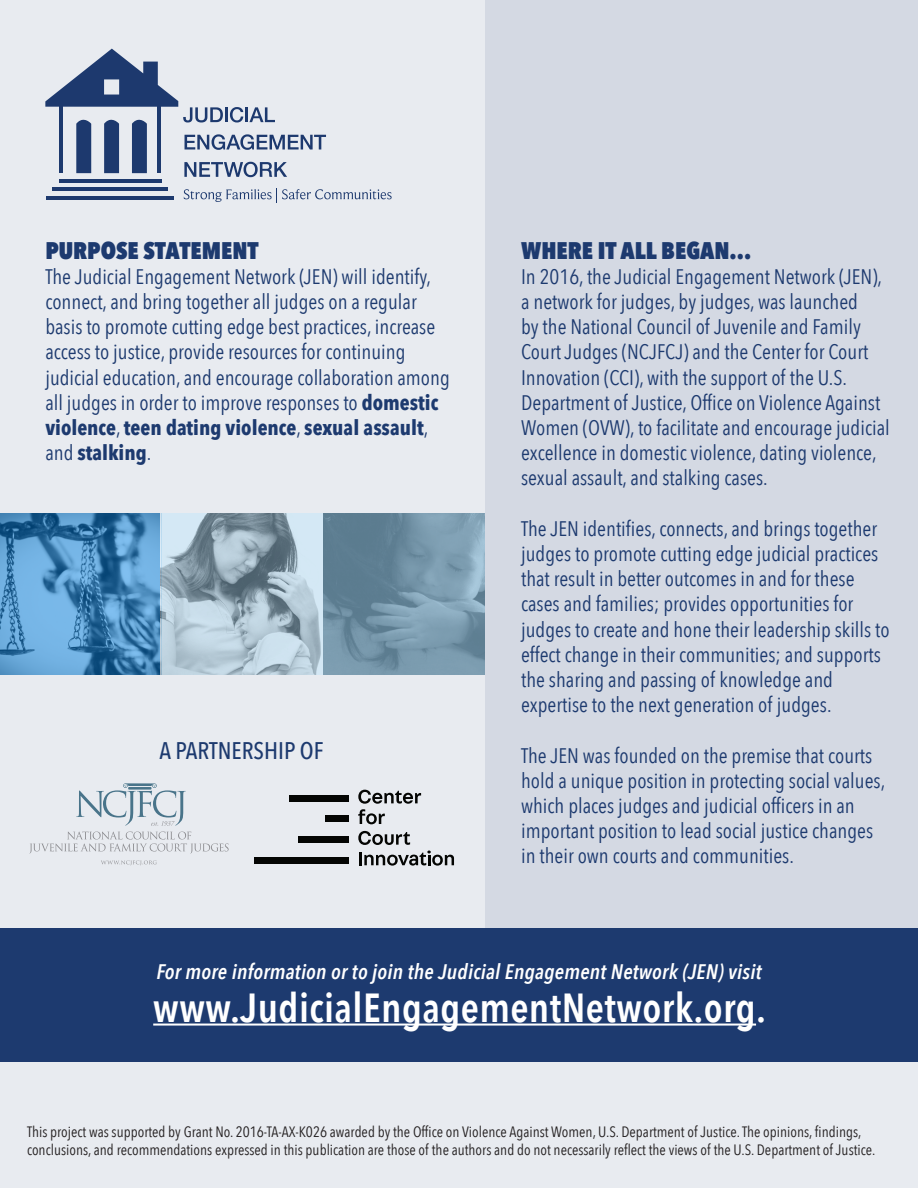
<style>
.page{position:relative;width:918px;height:1188px;background:#e8ebf0}
.page>*{position:absolute;margin:0;border:0;box-sizing:border-box;transform-origin:0 0}
.t1{font:600 40.5px "Avenir Next Condensed";letter-spacing:.01em;color:#fff}
.t2{font:800 24px "Avenir Next Condensed";color:#1d3a6f}
.t3{font:500 24px "Avenir Next Condensed";color:#1d3a6f}
.t4{font:21px/25.2px "Avenir Next Condensed";color:#1d3a6f}
.t5{font:italic 600 21px "Avenir Next Condensed";letter-spacing:.01em;color:#fff}
.t6{font:15px/18px "Avenir Next Condensed";color:#231f20}
.s1{font-weight:700}
</style>
<div class="page">
<div style="left:485px;top:0;width:433px;height:928px;background:#d4d9e3"></div>
<svg style="left:29px;top:832px;width:200px;height:22px"></svg>
<svg style="left:76px;top:783px;width:110px;height:43px"></svg>
<svg style="left:101px;top:860px;width:56px;height:6px"></svg>
<div style="left:289px;top:795px;width:60px;height:7px;background:#040503"></div>
<div style="left:325px;top:815px;width:24px;height:7px;background:#040503"></div>
<div style="left:298px;top:836px;width:51px;height:7px;background:#040503"></div>
<div style="left:254px;top:857px;width:95px;height:7px;background:#040503"></div>
<svg style="left:359px;top:851px;width:95px;height:15px"></svg>
<svg style="left:358px;top:831px;width:52px;height:14px"></svg>
<svg style="left:358px;top:790px;width:63px;height:34px"></svg>
<svg style="left:184px;top:188px;width:208px;height:14px"></svg>
<hr style="left:59px;top:179px;width:103px;height:4px;background:#1d396e">
<hr style="left:53px;top:187px;width:115px;height:4px;background:#1d396e">
<hr style="left:47px;top:196px;width:127px;height:4px;background:#1d396e">
<svg style="left:45px;top:49px;width:281px;height:128px"></svg>
<svg style="left:0;top:513px;width:161px;height:162px;background:#508fc0"></svg>
<svg style="left:323px;top:513px;width:162px;height:162px;background:#7192a5"></svg>
<div style="left:0;top:928px;width:918px;height:134px;background:#1d3a6f"></div>
<hr style="left:153px;top:1024px;width:603px;height:2px;background:#fff">
<svg style="left:161px;top:513px;width:162px;height:162px;background:#a4b9c6"></svg>
<p class="t2" style="left:45px;top:235px;width:215px">PURPOSE STATEMENT</p>
<p class="t4" style="left:45px;top:263px;width:406px">The Judicial Engagement Network (JEN) will identify, connect, and bring together all judges on a regular basis to promote cutting edge best practices, increase access to justice, provide resources for continuing judicial education, and encourage collaboration among all judges in order to improve responses to <span class="s1">domestic violence</span>, <span class="s1">teen dating violence</span>, <span class="s1">sexual assault</span>, and <span class="s1">stalking</span>.</p>
<p class="t3" style="left:160px;top:737px;width:165px">A PARTNERSHIP OF</p>
<p class="t2" style="left:521px;top:235px;width:232px">WHERE IT ALL BEGAN...</p>
<p class="t4" style="left:521px;top:263px;width:370px">In 2016, the Judicial Engagement Network (JEN), a network for judges, by judges, was launched<br>by the National Council of Juvenile and Family Court Judges (NCJFCJ) and the Center for Court Innovation (CCI), with the support of the U.S.<br>Department of Justice, Office on Violence Against Women (OVW), to facilitate and encourage judicial excellence in domestic violence, dating violence, sexual assault, and stalking cases.</p>
<p class="t4" style="left:521px;top:515px;width:370px">The JEN identifies, connects, and brings together judges to promote cutting edge judicial practices that result in better outcomes in and for these cases and families; provides opportunities for judges to create and hone their leadership skills to effect change in their communities; and supports the sharing and passing of knowledge and expertise to the next generation of judges.</p>
<p class="t4" style="left:521px;top:742px;width:366px">The JEN was founded on the premise that courts hold a unique position in protecting social values, which places judges and judicial officers in an important position to lead social justice changes in their own courts and communities.</p>
<p class="t5" style="left:156px;top:959px;width:607px">For more information or to join the Judicial Engagement Network (JEN) visit</p>
<p class="t1" style="left:153px;top:972px;width:614px">www.JudicialEngagementNetwork.org.</p>
<p class="t6" style="left:27px;top:1122px;width:850px">This project was supported by Grant No. 2016-TA-AX-K026 awarded by the Office on Violence Against Women, U.S. Department of Justice. The opinions, findings, conclusions, and recommendations expressed in this publication are those of the authors and do not necessarily reflect the views of the U.S. Department of Justice.</p>
</div>
